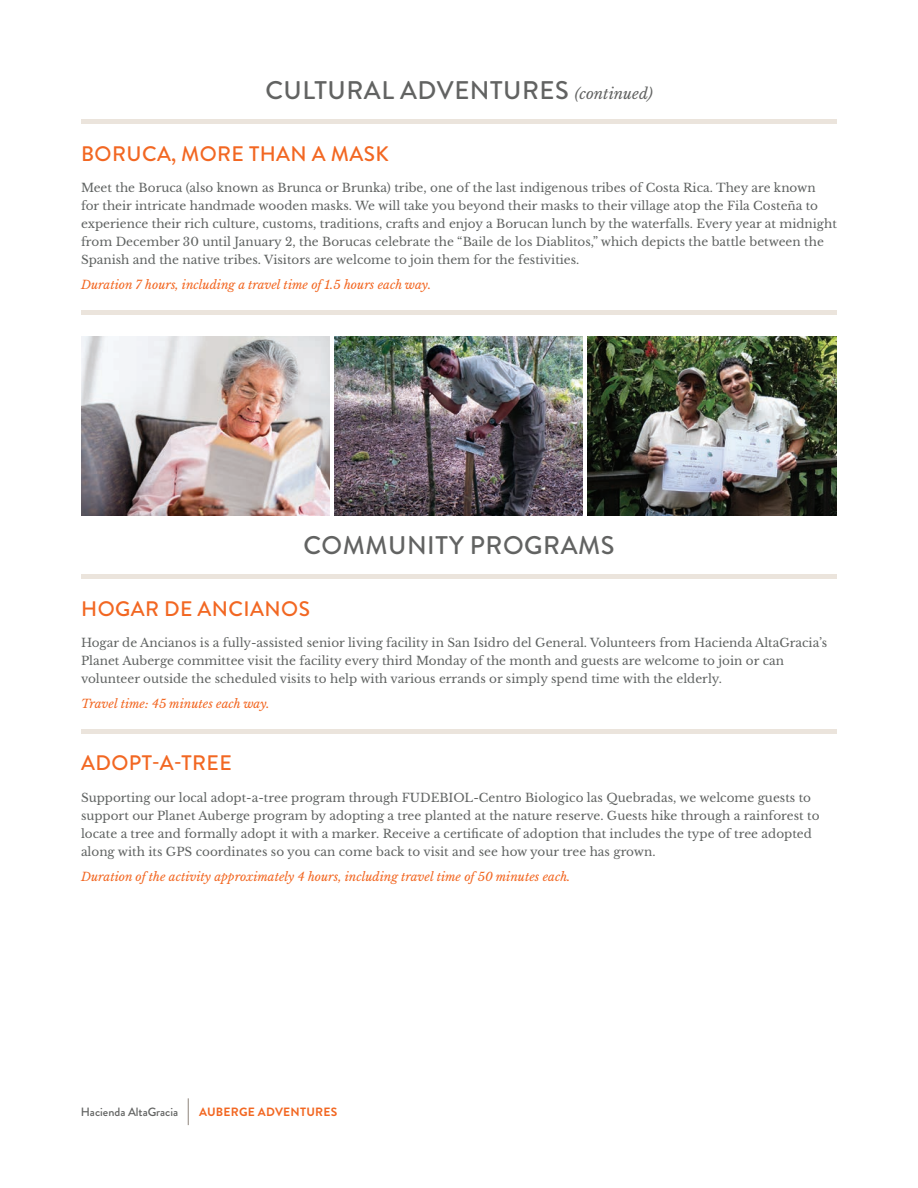
<style>
.page{position:relative;width:918px;height:1188px;background:#fff}
.page>*{position:absolute;margin:0;border:0;box-sizing:border-box;transform-origin:0 0}
.t1{font:500 25.5px "Brandon Grotesque";letter-spacing:.02em;color:#626362}
.t2{font:500 21px "Brandon Grotesque";letter-spacing:.02em;color:#f26722}
.t3{font:12px/18px "Libre Baskerville";color:#606362}
.t4{font:italic 12px "Libre Baskerville";color:#f26722}
.t5{font:500 12px "Brandon Grotesque";color:#626362}
.t6{font:700 12px "Brandon Grotesque";letter-spacing:.02em;color:#f26722}
.s1{font-family:"Libre Baskerville";font-weight:400;font-style:italic;font-size:15px}
</style>
<div class="page">
<hr style="left:81px;top:119px;width:756px;height:4px;background:#ebe4dc">
<hr style="left:81px;top:575px;width:756px;height:4px;background:#ebe4dc">
<svg style="left:188px;top:1098px;width:1px;height:27px"></svg>
<hr style="left:81px;top:310px;width:756px;height:4px;background:#ebe4dc">
<hr style="left:81px;top:730px;width:756px;height:4px;background:#ebe4dc">
<img style="left:81px;top:337px;width:248px;height:178px">
<img style="left:335px;top:337px;width:248px;height:178px">
<img style="left:588px;top:337px;width:249px;height:178px">
<p class="t1" style="left:265px;top:73px;width:389px">CULTURAL ADVENTURES <span class="s1">(continued)</span></p>
<p class="t2" style="left:81px;top:139px;width:309px">BORUCA, MORE THAN A MASK</p>
<p class="t3" style="left:81px;top:179px;width:757px">Meet the Boruca (also known as Brunca or Brunka) tribe, one of the last indigenous tribes of Costa Rica. They are known for their intricate handmade wooden masks. We will take you beyond their masks to their village atop the Fila Costeña to experience their rich culture, customs, traditions, crafts and enjoy a Borucan lunch by the waterfalls. Every year at midnight from December 30 until January 2, the Borucas celebrate the “Baile de los Diablitos,” which depicts the battle between the Spanish and the native tribes. Visitors are welcome to join them for the festivities.</p>
<p class="t4" style="left:81px;top:277px;width:352px">Duration 7 hours, including a travel time of 1.5 hours each way.</p>
<p class="t1" style="left:303px;top:528px;width:312px">COMMUNITY PROGRAMS</p>
<p class="t2" style="left:81px;top:594px;width:230px">HOGAR DE ANCIANOS</p>
<p class="t3" style="left:81px;top:634px;width:748px">Hogar de Ancianos is a fully-assisted senior living facility in San Isidro del General. Volunteers from Hacienda AltaGracia’s<br>Planet Auberge committee visit the facility every third Monday of the month and guests are welcome to join or can volunteer outside the scheduled visits to help with various errands or simply spend time with the elderly.</p>
<p class="t4" style="left:81px;top:696px;width:190px">Travel time: 45 minutes each way.</p>
<p class="t2" style="left:81px;top:749px;width:152px">ADOPT-A-TREE</p>
<p class="t3" style="left:81px;top:789px;width:740px">Supporting our local adopt-a-tree program through FUDEBIOL-Centro Biologico las Quebradas, we welcome guests to support our Planet Auberge program by adopting a tree planted at the nature reserve. Guests hike through a rainforest to locate a tree and formally adopt it with a marker. Receive a certificate of adoption that includes the type of tree adopted along with its GPS coordinates so you can come back to visit and see how your tree has grown.</p>
<p class="t4" style="left:81px;top:869px;width:491px">Duration of the activity approximately 4 hours, including travel time of 50 minutes each.</p>
<p class="t5" style="left:81px;top:1103px;width:99px">Hacienda AltaGracia</p>
<p class="t6" style="left:199px;top:1103px;width:140px">AUBERGE ADVENTURES</p>
</div>
